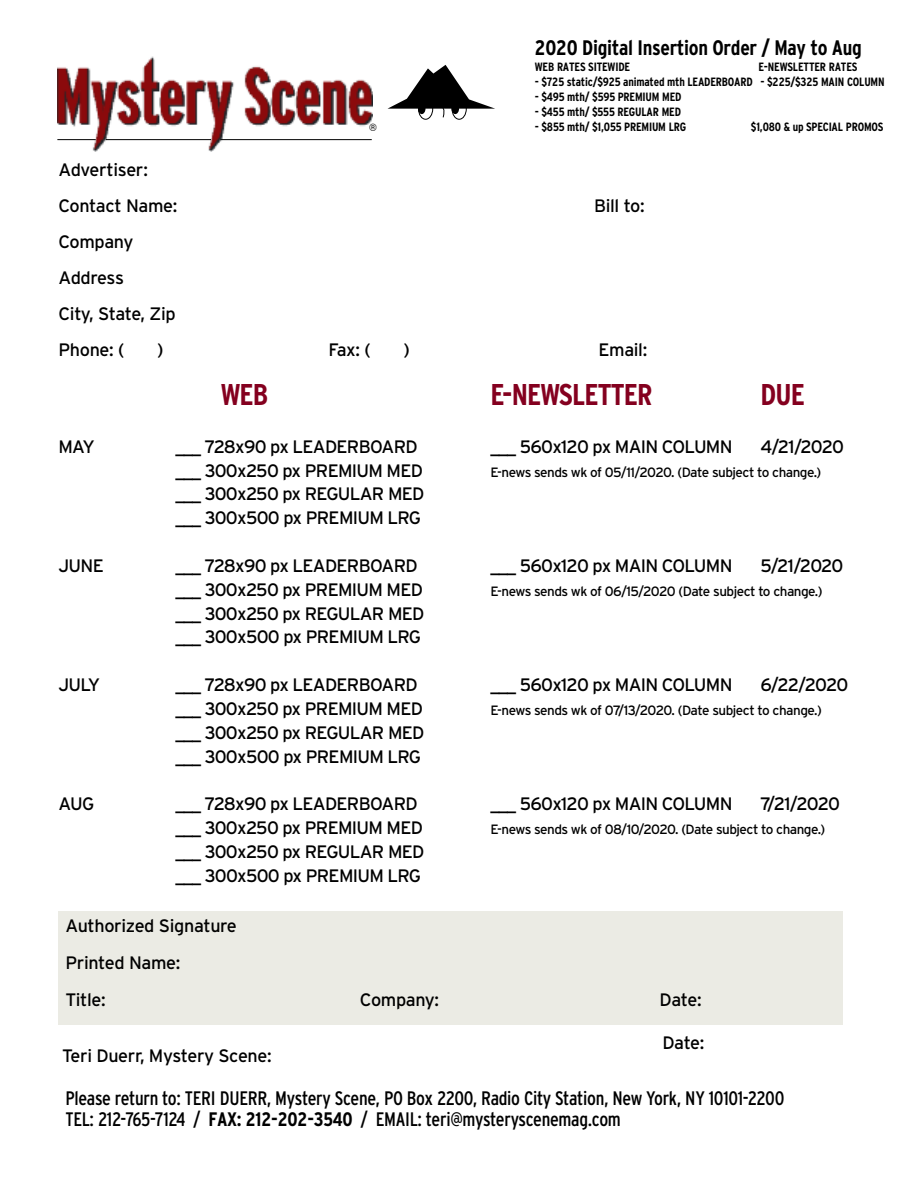
<style>
.page{position:relative;width:918px;height:1188px;background:#fff}
.page>*{position:absolute;margin:0;border:0;box-sizing:border-box;transform-origin:0 0}
.t1{font:700 condensed 30px "Interstate";letter-spacing:-.03em;color:#84001f}
.t2{font:700 condensed 21px "Interstate";letter-spacing:-.015em;color:#000}
.t3{font:condensed 19.5px/21px "Interstate";letter-spacing:-.015em;color:#000}
.t4{font:18px/23.9px "Interstate";letter-spacing:-.04em;color:#000}
.t5{font:18px/36.2px "Interstate";letter-spacing:-.02em;color:#000}
.t6{font:13.5px "Interstate";letter-spacing:-.04em;color:#000}
.t7{font:700 condensed 12px "Interstate";letter-spacing:-.015em;color:#000}
.t8{font:10.35px "Helvetica";color:#000;scale:.94 1}
.s1{font-weight:700}
</style>
<div class="page">
<div style="left:58px;top:912px;width:785px;height:113px;background:#ebebe4"></div>
<img style="left:58px;top:56px;width:314px;height:96px">
<div style="left:452px;top:98px;width:15px;height:22px;border:1px solid #000;border-radius:50%"></div>
<div style="left:418px;top:98px;width:15px;height:22px;border:1px solid #000;border-radius:50%"></div>
<svg style="left:388px;top:65px;width:107px;height:53px"></svg>
<hr style="left:57px;top:139px;width:39px;height:1px;background:#000">
<hr style="left:106px;top:139px;width:105px;height:1px;background:#000">
<hr style="left:220px;top:139px;width:152px;height:1px;background:#000">
<p class="t5" style="left:58px;top:151px;width:120px">Advertiser:<br>Contact Name:</p>
<p class="t8" style="left:370px;top:121px;width:9px">®</p>
<p class="t2" style="left:535px;top:35px;width:329px">2020 Digital Insertion Order / May to Aug</p>
<p class="t7" style="left:535px;top:60px;width:97px">WEB RATES SITEWIDE</p>
<p class="t7" style="left:758px;top:60px;width:101px">E-NEWSLETTER RATES</p>
<p class="t7" style="left:535px;top:75px;width:351px">- $725 static/$925 animated mth LEADERBOARD - $225/$325 MAIN COLUMN</p>
<p class="t7" style="left:535px;top:90px;width:148px">- $495 mth/ $595 PREMIUM MED</p>
<p class="t7" style="left:535px;top:105px;width:148px">- $455 mth/ $555 REGULAR MED</p>
<p class="t7" style="left:535px;top:120px;width:153px">- $855 mth/ $1,055 PREMIUM LRG</p>
<p class="t7" style="left:751px;top:120px;width:134px">$1,080 &amp; up SPECIAL PROMOS</p>
<p class="t4" style="left:594px;top:194px;width:52px">Bill to:</p>
<p class="t5" style="left:58px;top:224px;width:119px">Company<br>Address<br>City, State, Zip<br>Phone: (</p>
<p class="t4" style="left:157px;top:338px;width:8px">)</p>
<p class="t4" style="left:328px;top:338px;width:44px">Fax: (</p>
<p class="t4" style="left:403px;top:338px;width:8px">)</p>
<p class="t4" style="left:598px;top:338px;width:50px">Email:</p>
<h1 class="t1" style="left:221px;top:377px;width:49px">WEB</h1>
<h1 class="t1" style="left:490px;top:377px;width:163px">E-NEWSLETTER</h1>
<h1 class="t1" style="left:761px;top:377px;width:46px">DUE</h1>
<p class="t4" style="left:58px;top:435px;width:38px">MAY</p>
<p class="t4" style="left:176px;top:435px;width:244px">___ 728x90 px LEADERBOARD</p>
<p class="t4" style="left:490px;top:435px;width:244px">___ 560x120 px MAIN COLUMN</p>
<p class="t4" style="left:760px;top:435px;width:85px">4/21/2020</p>
<p class="t4" style="left:175px;top:458px;width:249px">___ 300x250 px PREMIUM MED</p>
<p class="t6" style="left:490px;top:464px;width:332px">E-news sends wk of 05/11/2020. (Date subject to change.)</p>
<p class="t4" style="left:175px;top:482px;width:250px">___ 300x250 px REGULAR MED ___ 300x500 px PREMIUM LRG</p>
<p class="t4" style="left:58px;top:554px;width:47px">JUNE</p>
<p class="t4" style="left:175px;top:554px;width:244px">___ 728x90 px LEADERBOARD</p>
<p class="t4" style="left:490px;top:554px;width:244px">___ 560x120 px MAIN COLUMN</p>
<p class="t4" style="left:760px;top:554px;width:84px">5/21/2020</p>
<p class="t4" style="left:175px;top:578px;width:249px">___ 300x250 px PREMIUM MED</p>
<p class="t6" style="left:490px;top:583px;width:334px">E-news sends wk of 06/15/2020 (Date subject to change.)</p>
<p class="t4" style="left:175px;top:601px;width:250px">___ 300x250 px REGULAR MED ___ 300x500 px PREMIUM LRG</p>
<p class="t4" style="left:58px;top:673px;width:43px">JULY</p>
<p class="t4" style="left:175px;top:673px;width:244px">___ 728x90 px LEADERBOARD</p>
<p class="t4" style="left:490px;top:673px;width:244px">___ 560x120 px MAIN COLUMN</p>
<p class="t4" style="left:760px;top:673px;width:89px">6/22/2020</p>
<p class="t4" style="left:175px;top:697px;width:249px">___ 300x250 px PREMIUM MED</p>
<p class="t6" style="left:490px;top:702px;width:333px">E-news sends wk of 07/13/2020. (Date subject to change.)</p>
<p class="t4" style="left:175px;top:721px;width:250px">___ 300x250 px REGULAR MED ___ 300x500 px PREMIUM LRG</p>
<p class="t4" style="left:58px;top:792px;width:37px">AUG</p>
<p class="t4" style="left:175px;top:792px;width:244px">___ 728x90 px LEADERBOARD</p>
<p class="t4" style="left:490px;top:792px;width:244px">___ 560x120 px MAIN COLUMN</p>
<p class="t4" style="left:760px;top:792px;width:81px">7/21/2020</p>
<p class="t4" style="left:175px;top:816px;width:249px">___ 300x250 px PREMIUM MED</p>
<p class="t6" style="left:490px;top:822px;width:336px">E-news sends wk of 08/10/2020. (Date subject to change.)</p>
<p class="t4" style="left:175px;top:840px;width:250px">___ 300x250 px REGULAR MED ___ 300x500 px PREMIUM LRG</p>
<p class="t5" style="left:65px;top:907px;width:173px;line-height:37.2px">Authorized Signature<br>Printed Name:<br>Title:</p>
<p class="t4" style="left:360px;top:988px;width:81px">Company:</p>
<p class="t4" style="left:659px;top:988px;width:44px">Date:</p>
<p class="t5" style="left:62px;top:1038px;width:211px">Teri Duerr, Mystery Scene:</p>
<p class="t4" style="left:662px;top:1031px;width:44px">Date:</p>
<p class="t3" style="left:65px;top:1088px;width:721px">Please return to: TERI DUERR, Mystery Scene, PO Box 2200, Radio City Station, New York, NY 10101-2200<br>TEL: 212-765-7124 / <span class="s1">FAX: 212-202-3540</span> / EMAIL: teri@mysteryscenemag.com</p>
</div>
